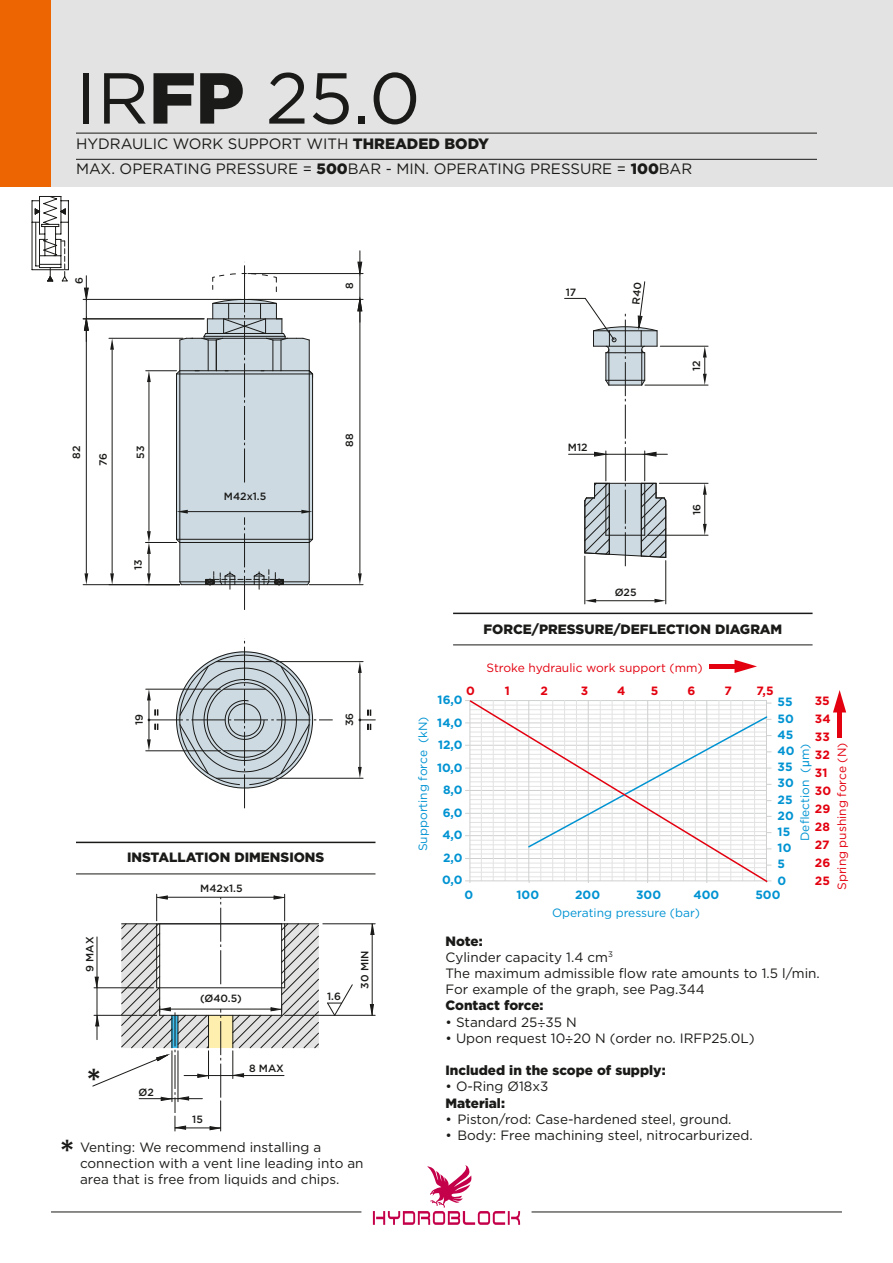
<style>
.page{position:relative;width:893px;height:1263px;background:#fff}
.page>*{position:absolute;margin:0;border:0;box-sizing:border-box;transform-origin:0 0}
.t1{font:72px "Gotham";color:#1a1a18}
.t2{font:500 36px "Gotham";color:#1a1a18}
.t3{font:15px "Gotham";color:#1a1a18}
.t4{font:13.5px/16.2px "Gotham";color:#1a1a18}
.t5{font:900 13.5px "Gotham";color:#1a1a18}
.t6{font:700 12px/16.2px "Gotham";color:#0093d2;text-align:center}
.t7{font:12px "Gotham";color:#0093d2}
.t8{font:12px "Gotham";color:#e3000f}
.t9{font:700 12px/18px "Gotham";color:#e3000f}
.t10{font:500 10.5px "Gotham";color:#1a1a18}
.s1{font-weight:900}
.s2{font-family:"Helvetica LT Std"}
.s3{font-family:"Helvetica Neue LT Std"}
</style>
<div class="page">
<div style="left:0;top:0;width:893px;height:187px;background:#e3e3e3"></div>
<div style="left:0;top:0;width:51px;height:187px;background:#ec6502"></div>
<svg style="left:373px;top:1165px;width:147px;height:60px"></svg>
<hr style="left:76px;top:133px;width:741px;height:1px;background:#1a1a18">
<hr style="left:76px;top:159px;width:741px;height:1px;background:#1a1a18">
<hr style="left:51px;top:1211px;width:310px;height:1px;background:#1a1a18">
<hr style="left:531px;top:1211px;width:311px;height:1px;background:#1a1a18">
<hr style="left:453px;top:644px;width:360px;height:1px;background:#1a1a18">
<hr style="left:453px;top:613px;width:360px;height:1px;background:#1a1a18">
<hr style="left:112px;top:350px;width:1px;height:223px;background:#1a1a18">
<hr style="left:109px;top:338px;width:74px;height:1px;background:#1a1a18">
<hr style="left:83px;top:299px;width:158px;height:1px;background:#1a1a18">
<hr style="left:360px;top:311px;width:1px;height:262px;background:#1a1a18">
<hr style="left:248px;top:299px;width:115px;height:1px;background:#1a1a18">
<hr style="left:309px;top:584px;width:54px;height:1px;background:#1a1a18">
<hr style="left:360px;top:673px;width:1px;height:94px;background:#1a1a18">
<hr style="left:276px;top:661px;width:87px;height:1px;background:#1a1a18">
<hr style="left:276px;top:778px;width:87px;height:1px;background:#1a1a18">
<hr style="left:149px;top:382px;width:1px;height:149px;background:#1a1a18">
<hr style="left:146px;top:370px;width:30px;height:1px;background:#1a1a18">
<hr style="left:146px;top:542px;width:30px;height:1px;background:#1a1a18">
<hr style="left:86px;top:330px;width:1px;height:243px;background:#1a1a18">
<hr style="left:83px;top:319px;width:121px;height:1px;background:#1a1a18">
<hr style="left:83px;top:584px;width:97px;height:1px;background:#1a1a18">
<hr style="left:248px;top:273px;width:115px;height:1px;background:#1a1a18">
<hr style="left:146px;top:689px;width:74px;height:1px;background:#1a1a18">
<hr style="left:146px;top:750px;width:74px;height:1px;background:#1a1a18">
<svg style="left:110px;top:338px;width:4px;height:12px"></svg>
<svg style="left:110px;top:573px;width:4px;height:11px"></svg>
<svg style="left:358px;top:573px;width:4px;height:12px"></svg>
<svg style="left:358px;top:662px;width:4px;height:11px"></svg>
<svg style="left:358px;top:767px;width:4px;height:11px"></svg>
<svg style="left:147px;top:371px;width:4px;height:11px"></svg>
<svg style="left:147px;top:531px;width:4px;height:53px"></svg>
<svg style="left:84px;top:276px;width:5px;height:66px"></svg>
<svg style="left:84px;top:573px;width:4px;height:12px"></svg>
<svg style="left:176px;top:262px;width:137px;height:348px"></svg>
<svg style="left:357px;top:251px;width:5px;height:71px"></svg>
<hr style="left:645px;top:385px;width:63px;height:1px;background:#1a1a18">
<hr style="left:660px;top:346px;width:48px;height:1px;background:#1a1a18">
<hr style="left:648px;top:535px;width:60px;height:1px;background:#1a1a18">
<hr style="left:659px;top:483px;width:49px;height:1px;background:#1a1a18">
<hr style="left:596px;top:600px;width:58px;height:1px;background:#1a1a18">
<hr style="left:584px;top:556px;width:1px;height:48px;background:#1a1a18">
<hr style="left:665px;top:561px;width:1px;height:43px;background:#1a1a18">
<svg style="left:703px;top:346px;width:4px;height:39px"></svg>
<svg style="left:703px;top:483px;width:4px;height:52px"></svg>
<svg style="left:585px;top:599px;width:11px;height:4px"></svg>
<svg style="left:654px;top:599px;width:12px;height:4px"></svg>
<svg style="left:358px;top:710px;width:17px;height:20px"></svg>
<svg style="left:327px;top:984px;width:26px;height:31px"></svg>
<hr style="left:323px;top:923px;width:52px;height:1px;background:#1a1a18">
<hr style="left:285px;top:1015px;width:90px;height:1px;background:#1a1a18">
<svg style="left:92px;top:894px;width:227px;height:237px"></svg>
<svg style="left:370px;top:923px;width:5px;height:93px"></svg>
<svg style="left:147px;top:638px;width:186px;height:170px"></svg>
<svg style="left:31px;top:196px;width:38px;height:86px"></svg>
<svg style="left:468px;top:700px;width:301px;height:183px"></svg>
<hr style="left:76px;top:873px;width:299px;height:1px;background:#1a1a18">
<hr style="left:76px;top:842px;width:299px;height:1px;background:#1a1a18">
<svg style="left:734px;top:660px;width:23px;height:13px"></svg>
<div style="left:708px;top:664px;width:26px;height:5px;background:#e3000f"></div>
<svg style="left:833px;top:690px;width:13px;height:22px"></svg>
<div style="left:837px;top:712px;width:5px;height:26px;background:#e3000f"></div>
<svg style="left:565px;top:281px;width:102px;height:285px"></svg>
<h1 class="t1" style="left:76px;top:52px;width:346px">IR<span class="s1">FP</span> 25.0</h1>
<p class="t3" style="left:76px;top:134px;width:414px">HYDRAULIC WORK SUPPORT WITH <span class="s1">THREADED BODY</span></p>
<p class="t3" style="left:76px;top:159px;width:618px">MAX. OPERATING PRESSURE = <span class="s1">500</span>BAR - MIN. OPERATING PRESSURE = <span class="s1">100</span>BAR</p>
<p class="t10" style="left:72px;top:283px;width:8px;rotate:-90deg">6</p>
<p class="t10" style="left:342px;top:289px;width:8px;rotate:-90deg">8</p>
<p class="t10" style="left:70px;top:459px;width:15px;rotate:-90deg">82</p>
<p class="t10" style="left:96px;top:466px;width:15px;rotate:-90deg">76</p>
<p class="t10" style="left:133px;top:459px;width:14px;rotate:-90deg">53</p>
<p class="t10" style="left:131px;top:570px;width:12px;rotate:-90deg">13</p>
<p class="t10" style="left:224px;top:489px;width:44px">M42x1.5</p>
<p class="t10" style="left:342px;top:447px;width:15px;rotate:-90deg">88</p>
<p class="t10" style="left:132px;top:725px;width:13px;rotate:-90deg">19</p>
<p class="t10" style="left:342px;top:726px;width:15px;rotate:-90deg">36</p>
<p class="t10" style="left:83px;top:972px;width:36px;rotate:-90deg">9 MAX</p>
<h2 class="t2" style="left:86px;top:1058px;width:17px">*</h2>
<p class="t5" style="left:127px;top:848px;width:199px">INSTALLATION DIMENSIONS</p>
<p class="t10" style="left:200px;top:881px;width:44px">M42x1.5</p>
<p class="t10" style="left:200px;top:991px;width:43px">(Ø40.5)</p>
<p class="t10" style="left:327px;top:990px;width:15px">1.6</p>
<p class="t10" style="left:358px;top:988px;width:39px;rotate:-90deg">30 MIN</p>
<p class="t10" style="left:139px;top:1085px;width:17px">Ø2</p>
<p class="t10" style="left:192px;top:1112px;width:12px">15</p>
<p class="t10" style="left:249px;top:1062px;width:36px">8 MAX</p>
<h2 class="t2" style="left:59px;top:1129px;width:17px">*</h2>
<p class="t4" style="left:80px;top:1138px;width:285px">Venting: We recommend installing a connection with a vent line leading into an area that is free from liquids and chips.</p>
<p class="t10" style="left:566px;top:285px;width:12px">17</p>
<p class="t10" style="left:568px;top:441px;width:21px">M12</p>
<p class="t10" style="left:690px;top:371px;width:12px;rotate:-90deg">12</p>
<p class="t10" style="left:690px;top:515px;width:13px;rotate:-90deg">16</p>
<p class="t10" style="left:615px;top:585px;width:23px">Ø25</p>
<p class="t5" style="left:483px;top:620px;width:300px">FORCE/PRESSURE/DEFLECTION DIAGRAM</p>
<p class="t7" style="left:415px;top:851px;width:136px;rotate:-90deg">Supporting force (kN)</p>
<p class="t8" style="left:486px;top:660px;width:218px">Stroke hydraulic work support (mm)</p>
<p class="t9" style="left:466px;top:681px;width:10px">0</p>
<p class="t9" style="left:505px;top:681px;width:7px">1</p>
<p class="t9" style="left:540px;top:681px;width:9px">2</p>
<p class="t9" style="left:581px;top:681px;width:9px">3</p>
<p class="t9" style="left:617px;top:681px;width:10px">4</p>
<p class="t9" style="left:651px;top:681px;width:9px">5</p>
<p class="t9" style="left:687px;top:681px;width:9px">6</p>
<p class="t9" style="left:724px;top:681px;width:9px">7</p>
<p class="t9" style="left:756px;top:681px;width:19px">7,5</p>
<p class="t6" style="left:437px;top:688px;width:27px;line-height:22.5px">16,0<br>14,0<br>12,0<br>10,0<br>8,0<br>6,0<br>4,0<br>2,0<br>0,0</p>
<p class="t6" style="left:778px;top:694px;width:19px;text-align:left">55<br>50<br>45<br>40<br>35<br>30<br>25<br>20<br>15<br>10<br>5<br>0</p>
<p class="t6" style="left:465px;top:886px;width:10px">0</p>
<p class="t6" style="left:517px;top:886px;width:24px">100</p>
<p class="t6" style="left:575px;top:886px;width:26px">200</p>
<p class="t6" style="left:636px;top:886px;width:26px">300</p>
<p class="t6" style="left:693px;top:886px;width:27px">400</p>
<p class="t6" style="left:755px;top:886px;width:27px">500</p>
<p class="t9" style="left:815px;top:692px;width:18px">35<br>34<br>33<br>32<br>31<br>30<br>29<br>28<br>27<br>26<br>25</p>
<p class="t8" style="left:834px;top:890px;width:149px;rotate:-90deg">Spring pushing force (N)</p>
<p class="t7" style="left:797px;top:841px;width:99px;rotate:-90deg">Deflection (<span class="s2">μ</span>m)</p>
<p class="t7" style="left:552px;top:905px;width:150px">Operating pressure (bar)</p>
<p class="t4" style="left:445px;top:932px;width:376px"><span class="s1">Note:<br></span>Cylinder capacity 1.4 cm<sup>3<br></sup>The maximum admissible flow rate amounts to 1.5 l/min.<br>For example of the graph, see Pag.344</p>
<p class="t5" style="left:445px;top:996px;width:100px">Contact force:</p>
<p class="t4" style="left:445px;top:1013px;width:133px">• Standard 25<span class="s3">÷</span>35 N</p>
<p class="t4" style="left:445px;top:1030px;width:311px">• Upon request 10<span class="s3">÷</span>20 N (order no. IRFP25.0L)</p>
<p class="t5" style="left:445px;top:1061px;width:222px">Included in the scope of supply:</p>
<p class="t4" style="left:445px;top:1078px;width:104px">• O-Ring Ø18x3</p>
<p class="t5" style="left:445px;top:1093px;width:61px">Material:</p>
<p class="t4" style="left:445px;top:1111px;width:288px">• Piston/rod: Case-hardened steel, ground.</p>
<p class="t4" style="left:445px;top:1127px;width:309px">• Body: Free machining steel, nitrocarburized.</p>
</div>
